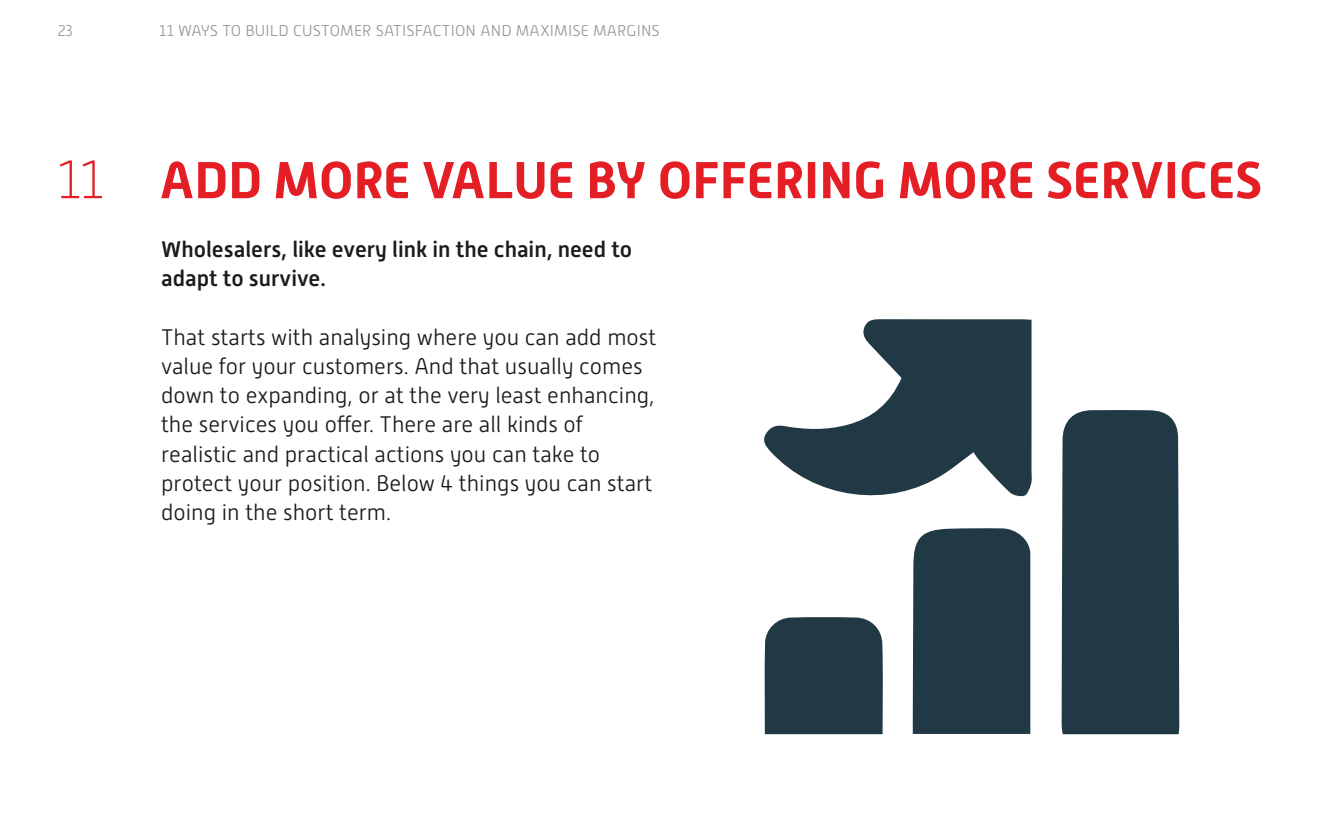
<style>
.page{position:relative;width:1340px;height:830px;background:#fff}
.page>*{position:absolute;margin:0;border:0;box-sizing:border-box;transform-origin:0 0}
.t1{font:100 54px "Alwyn New";color:#e41e25}
.t2{font:700 51.75px "Alwyn New";color:#e41e25}
.t3{font:300 22.5px/29.2px "Alwyn New";color:#1b1b1f}
.t4{font:500 22.5px/29.2px "Alwyn New";color:#1b1b1f}
.t5{font:300 15.75px "Alwyn New";letter-spacing:.01em;color:#98989c}
</style>
<div class="page">
<div style="left:1061px;top:410px;width:118px;height:323px;background:#213945"></div>
<svg style="left:764px;top:319px;width:268px;height:178px;fill:#213945"></svg>
<div style="left:912px;top:528px;width:118px;height:205px;background:#213945"></div>
<div style="left:764px;top:617px;width:119px;height:116px;background:#213945"></div>
<p class="t5" style="left:57px;top:22px;width:17px">23</p>
<p class="t5" style="left:160px;top:22px;width:501px">11 WAYS TO BUILD CUSTOMER SATISFACTION AND MAXIMISE MARGINS</p>
<h1 class="t1" style="left:57px;top:150px;width:47px">11</h1>
<h2 class="t2" style="left:160px;top:150px;width:1104px">ADD MORE VALUE BY OFFERING MORE SERVICES</h2>
<p class="t4" style="left:161px;top:234px;width:472px">Wholesalers, like every link in the chain, need to adapt to survive.</p>
<p class="t3" style="left:161px;top:322px;width:496px">That starts with analysing where you can add most value for your customers. And that usually comes down to expanding, or at the very least enhancing, the services you offer. There are all kinds of realistic and practical actions you can take to protect your position. Below 4 things you can start doing in the short term.</p>
</div>
